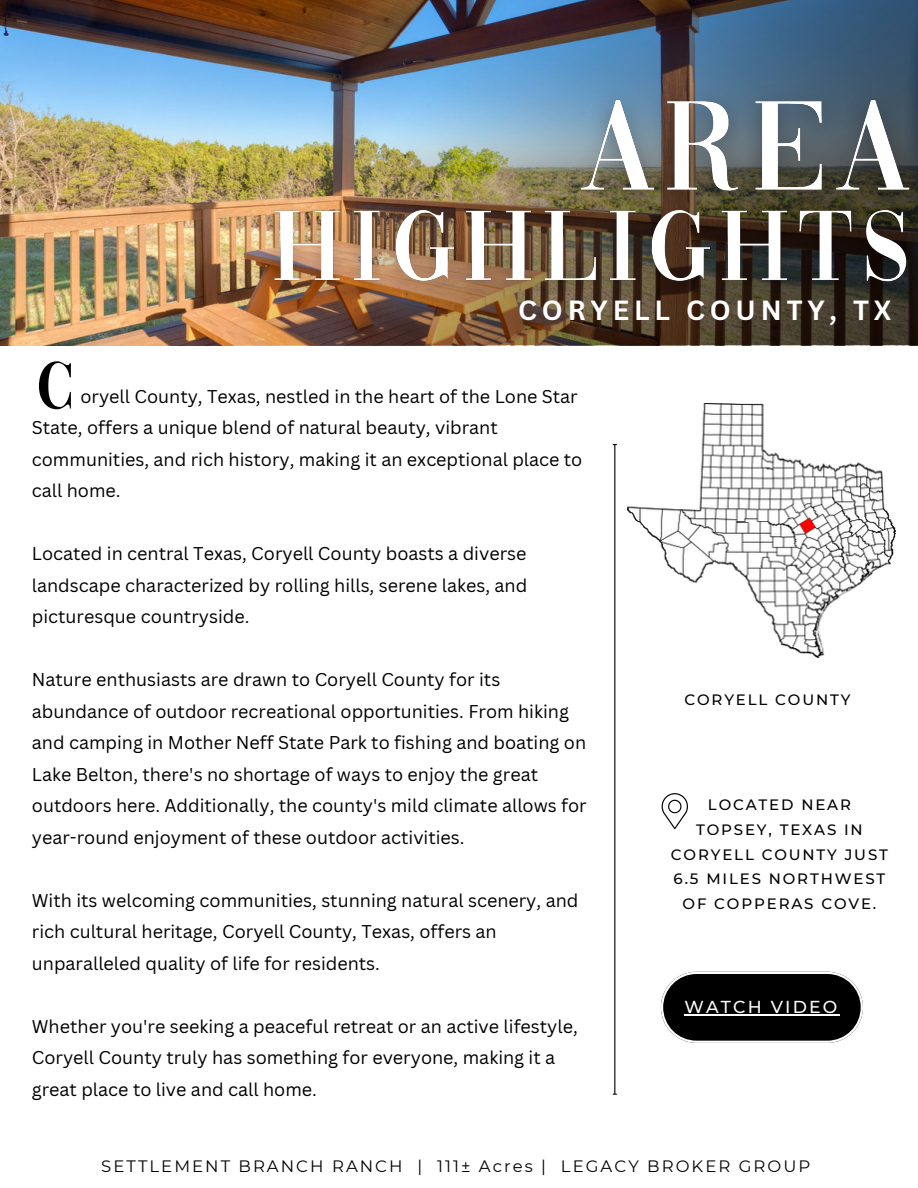
<style>
.page{position:relative;width:918px;height:1188px;background:#fff}
.page>*{position:absolute;margin:0;border:0;box-sizing:border-box;transform-origin:0 0}
.t1{font:69.75px "Vogue";color:#000}
.t2{font:700 27px "Canva Sans";letter-spacing:.18em;color:#fff}
.t3{font:18px/31.5px "Canva Sans";color:#000}
.t4{font:500 17.25px "Montserrat";letter-spacing:.125em;color:#fefefc}
.t5{font:16.5px "Montserrat";letter-spacing:.125em;color:#000}
.t6{font:500 15px/24.8px "Montserrat";letter-spacing:.125em;color:#000;text-align:center}
.s1{font-family:"Canva Sans";font-weight:400;font-size:18.3px;color:#000}
</style>
<div class="page">
<img style="left:0;top:0;width:188px;height:345px">
<hr style="left:614px;top:445px;width:1px;height:649px;background:#000">
<svg style="left:662px;top:793px;width:26px;height:36px"></svg>
<img style="left:188px;top:0;width:730px;height:345px">
<img style="left:627px;top:403px;width:268px;height:255px">
<img style="left:241px;top:72px;width:677px;height:249px">
<svg style="left:661px;top:972px;width:202px;height:71px;background:#282828"></svg>
<hr style="left:734px;top:1016px;width:60px;height:1px;background:#000">
<hr style="left:685px;top:1014px;width:155px;height:1px;background:#fefefc">
<h2 class="t2" style="left:518px;top:292px;width:374px">CORYELL COUNTY, TX</h2>
<h1 class="t1" style="left:36px;top:361px;width:40px">C</h1>
<p class="t3" style="left:32px;top:380px;width:552px;text-indent:49px">oryell County, Texas, nestled in the heart of the Lone Star State, offers a unique blend of natural beauty, vibrant communities, and rich history, making it an exceptional place to call home.</p>
<p class="t3" style="left:32px;top:537px;width:497px;text-align:justify">Located in central Texas, Coryell County boasts a diverse landscape characterized by rolling hills, serene lakes, and picturesque countryside.</p>
<p class="t3" style="left:32px;top:663px;width:556px">Nature enthusiasts are drawn to Coryell County for its abundance of outdoor recreational opportunities. From hiking and camping in Mother Neff State Park to fishing and boating on Lake Belton, there's no shortage of ways to enjoy the great outdoors here. Additionally, the county's mild climate allows for year-round enjoyment of these outdoor activities.</p>
<p class="t3" style="left:32px;top:884px;width:548px">With its welcoming communities, stunning natural scenery, and rich cultural heritage, Coryell County, Texas, offers an unparalleled quality of life for residents.</p>
<p class="t3" style="left:32px;top:1010px;width:547px">Whether you're seeking a peaceful retreat or an active lifestyle,<br>Coryell County truly has something for everyone, making it a great place to live and call home.</p>
<p class="t6" style="left:684px;top:687px;width:168px">CORYELL COUNTY</p>
<p class="t6" style="left:671px;top:792px;width:219px">LOCATED NEAR<br>TOPSEY, TEXAS IN<br>CORYELL COUNTY JUST<br>6.5 MILES NORTHWEST<br>OF COPPERAS COVE.</p>
<p class="t4" style="left:685px;top:996px;width:154px">WATC<span class="s1">V</span>H<span class="s1">IE</span>V<span class="s1">W</span>IDEO</p>
<p class="t5" style="left:101px;top:1156px;width:711px">SETTLEMENT BRANCH RANCH | 111± Acres | LEGACY BROKER GROUP</p>
</div>
